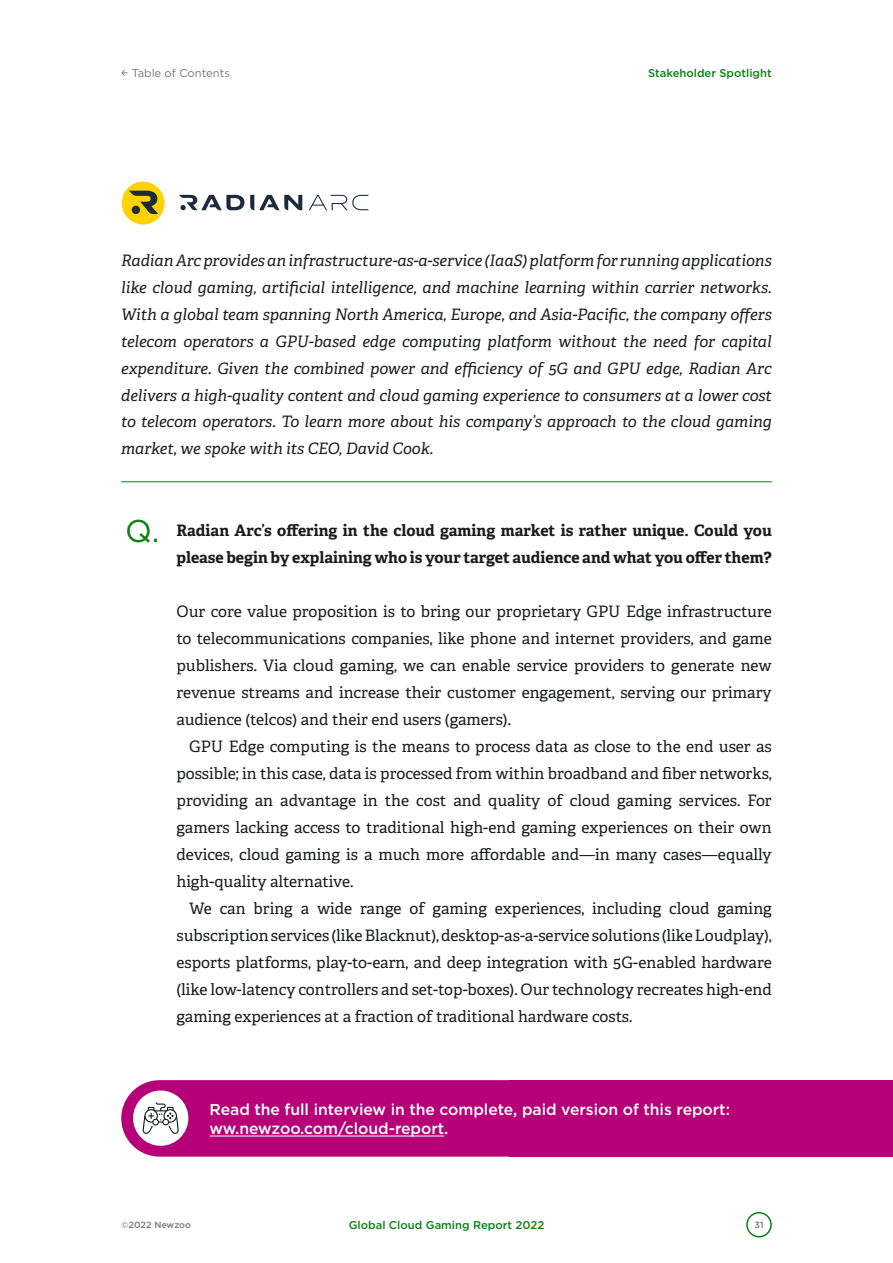
<style>
.page{position:relative;width:893px;height:1263px;background:#fff}
.page>*{position:absolute;margin:0;border:0;box-sizing:border-box;transform-origin:0 0}
.t1{font:31.5px "Gotham";color:#098214}
.t2{font:15.75px/27px "Adelle";color:#191c1e;text-align:justify}
.t3{font:italic 15.75px/27px "Adelle";color:#191c1e;text-align:justify}
.t4{font:700 15.75px/27px "Adelle";color:#191c1e}
.t5{font:500 15.75px/19.5px "Gotham";letter-spacing:-.005em;color:#fff}
.t6{font:500 11.25px "Gotham";color:#098214}
.t7{font:11.25px "Gotham";color:#757779}
.t8{font:500 9px "Gotham";color:#757779}
</style>
<div class="page">
<svg style="left:121px;top:70px;width:7px;height:6px"></svg>
<div style="left:746px;top:1212px;width:26px;height:25px;border:2px solid #098214;border-radius:50%"></div>
<hr style="left:121px;top:481px;width:651px;height:1px;background:#098214">
<svg style="left:179px;top:195px;width:123px;height:15px"></svg>
<svg style="left:309px;top:195px;width:59px;height:15px"></svg>
<div style="left:122px;top:182px;width:43px;height:42px;background:#fed100;border-radius:50%"></div>
<svg style="left:129px;top:191px;width:29px;height:23px"></svg>
<div style="left:132px;top:206px;width:8px;height:8px;background:#1d293d;border-radius:50%"></div>
<div style="left:159px;top:1080px;width:482px;height:76px;background:#b50077"></div>
<div style="left:510px;top:1080px;width:383px;height:77px;background:#b50077"></div>
<hr style="left:210px;top:1135px;width:234px;height:1px;background:#fff">
<div style="left:133px;top:1090px;width:55px;height:56px;background:#fff;border-radius:50%"></div>
<svg style="left:143px;top:1102px;width:36px;height:32px"></svg>
<p class="t7" style="left:132px;top:66px;width:100px">Table of Contents</p>
<p class="t6" style="left:648px;top:66px;width:125px">Stakeholder Spotlight</p>
<p class="t3" style="left:121px;top:247px;width:652px">Radian Arc provides an infrastructure-as-a-service (IaaS) platform for running applications like cloud gaming, artificial intelligence, and machine learning within carrier networks.<br>With a global team spanning North America, Europe, and Asia-Pacific, the company offers telecom operators a GPU-based edge computing platform without the need for capital expenditure. Given the combined power and efficiency of 5G and GPU edge, Radian Arc delivers a high-quality content and cloud gaming experience to consumers at a lower cost to telecom operators. To learn more about his company’s approach to the cloud gaming market, we spoke with its CEO, David Cook.</p>
<h1 class="t1" style="left:125px;top:511px;width:36px">Q.</h1>
<p class="t4" style="left:176px;top:517px;width:597px">Radian Arc’s offering in the cloud gaming market is rather unique. Could you please begin by explaining who is your target audience and what you offer them?</p>
<p class="t2" style="left:176px;top:598px;width:597px">Our core value proposition is to bring our proprietary GPU Edge infrastructure to telecommunications companies, like phone and internet providers, and game publishers. Via cloud gaming, we can enable service providers to generate new revenue streams and increase their customer engagement, serving our primary audience (telcos) and their end users (gamers).</p>
<p class="t2" style="left:176px;top:733px;width:597px;text-indent:13px">GPU Edge computing is the means to process data as close to the end user as possible; in this case, data is processed from within broadband and fiber networks, providing an advantage in the cost and quality of cloud gaming services. For gamers lacking access to traditional high-end gaming experiences on their own devices, cloud gaming is a much more affordable and—in many cases—equally high-quality alternative.</p>
<p class="t2" style="left:176px;top:895px;width:597px;text-indent:13px">We can bring a wide range of gaming experiences, including cloud gaming subscription services (like Blacknut), desktop-as-a-service solutions (like Loudplay), esports platforms, play-to-earn, and deep integration with 5G-enabled hardware (like low-latency controllers and set-top-boxes). Our technology recreates high-end gaming experiences at a fraction of traditional hardware costs.</p>
<p class="t5" style="left:210px;top:1099px;width:522px">Read the full interview in the complete, paid version of this report: ww.newzoo.com/cloud-report.</p>
<p class="t8" style="left:121px;top:1219px;width:71px">©2022 Newzoo</p>
<p class="t6" style="left:349px;top:1218px;width:197px">Global Cloud Gaming Report 2022</p>
<p class="t8" style="left:754px;top:1219px;width:11px">31</p>
</div>
